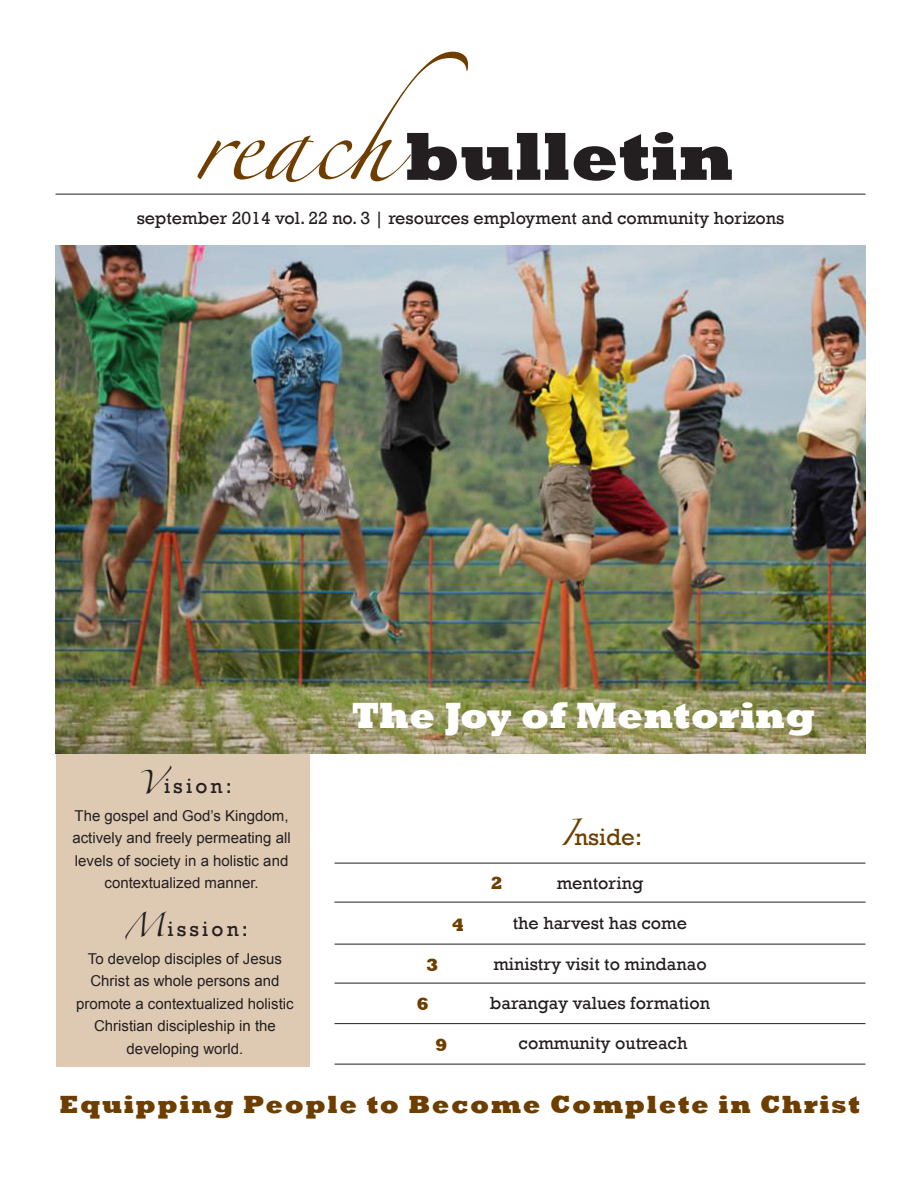
<style>
.page{position:relative;width:918px;height:1188px;background:#fff}
.page>*{position:absolute;margin:0;border:0;box-sizing:border-box;transform-origin:0 0}
.Author_Note{font:800 69px "Rockwell";color:#231f20}
.Author_Note-2{font:69px "Zapfino";color:#6e3e00}
.Headline_3{font:800 37.5px "Rockwell";color:#fff}
.t1{font:800 25.5px "Rockwell";letter-spacing:.06em;color:#6e3e00}
.Subhead{font:24px "Rockwell";color:#6e3e00}
.Subhead-2{font:21px "Rockwell";letter-spacing:.15em;color:#231f20}
.t2{font:18px "Rockwell";color:#231f20}
.Author_Note-3{font:800 18px "Rockwell";color:#6e3e00}
.Subhead-3{font:15px/22.5px "Arial";color:#231f20;text-align:center}
.s1{font-family:"Zapfino"}
</style>
<div class="page">
<div style="left:56px;top:753px;width:253px;height:313px;background:#decab3"></div>
<hr style="left:334px;top:863px;width:532px;height:1px;background:#231f20">
<hr style="left:334px;top:902px;width:532px;height:1px;background:#231f20">
<hr style="left:334px;top:944px;width:532px;height:1px;background:#231f20">
<hr style="left:334px;top:983px;width:532px;height:1px;background:#231f20">
<hr style="left:334px;top:1023px;width:532px;height:1px;background:#231f20">
<hr style="left:334px;top:1064px;width:532px;height:1px;background:#231f20">
<hr style="left:56px;top:194px;width:810px;height:1px;background:#231f20">
<img style="left:56px;top:246px;width:810px;height:507px">
<p class="Author_Note-2" style="left:194px;top:114px;width:276px">reach</p>
<p class="Author_Note" style="left:405px;top:117px;width:330px">bulletin</p>
<p class="t2" style="left:137px;top:208px;width:649px">september 2014 vol. 22 no. 3 | resources employment and community horizons</p>
<p class="Subhead-2" style="left:138px;top:774px;width:96px"><span class="s1">V</span>ision:</p>
<p class="Subhead-3" style="left:72px;top:805px;width:220px">The gospel and God’s Kingdom, actively and freely permeating all levels of society in a holistic and contextualized manner.</p>
<p class="Subhead-2" style="left:125px;top:916px;width:125px"><span class="s1">M</span>ission:</p>
<p class="Subhead-3" style="left:76px;top:947px;width:219px">To develop disciples of Jesus<br>Christ as whole persons and promote a contextualized holistic<br>Christian discipleship in the developing world.</p>
<p class="Headline_3" style="left:351px;top:694px;width:465px">The Joy of Mentoring</p>
<p class="Author_Note-3" style="left:426px;top:955px;width:14px">3</p>
<p class="Author_Note-3" style="left:416px;top:994px;width:14px">6</p>
<p class="Author_Note-3" style="left:452px;top:914px;width:14px">4</p>
<p class="Subhead" style="left:560px;top:823px;width:84px"><span class="s1">I</span>nside:</p>
<p class="Author_Note-3" style="left:490px;top:872px;width:14px">2</p>
<p class="t2" style="left:557px;top:872px;width:88px">mentoring</p>
<p class="t2" style="left:513px;top:913px;width:176px">the harvest has come</p>
<p class="t2" style="left:493px;top:953px;width:215px">ministry visit to mindanao</p>
<p class="t2" style="left:490px;top:992px;width:222px">barangay values formation</p>
<p class="Author_Note-3" style="left:435px;top:1034px;width:14px">9</p>
<p class="t2" style="left:519px;top:1033px;width:170px">community outreach</p>
<p class="t1" style="left:59px;top:1089px;width:802px">Equipping People to Become Complete in Christ</p>
</div>
